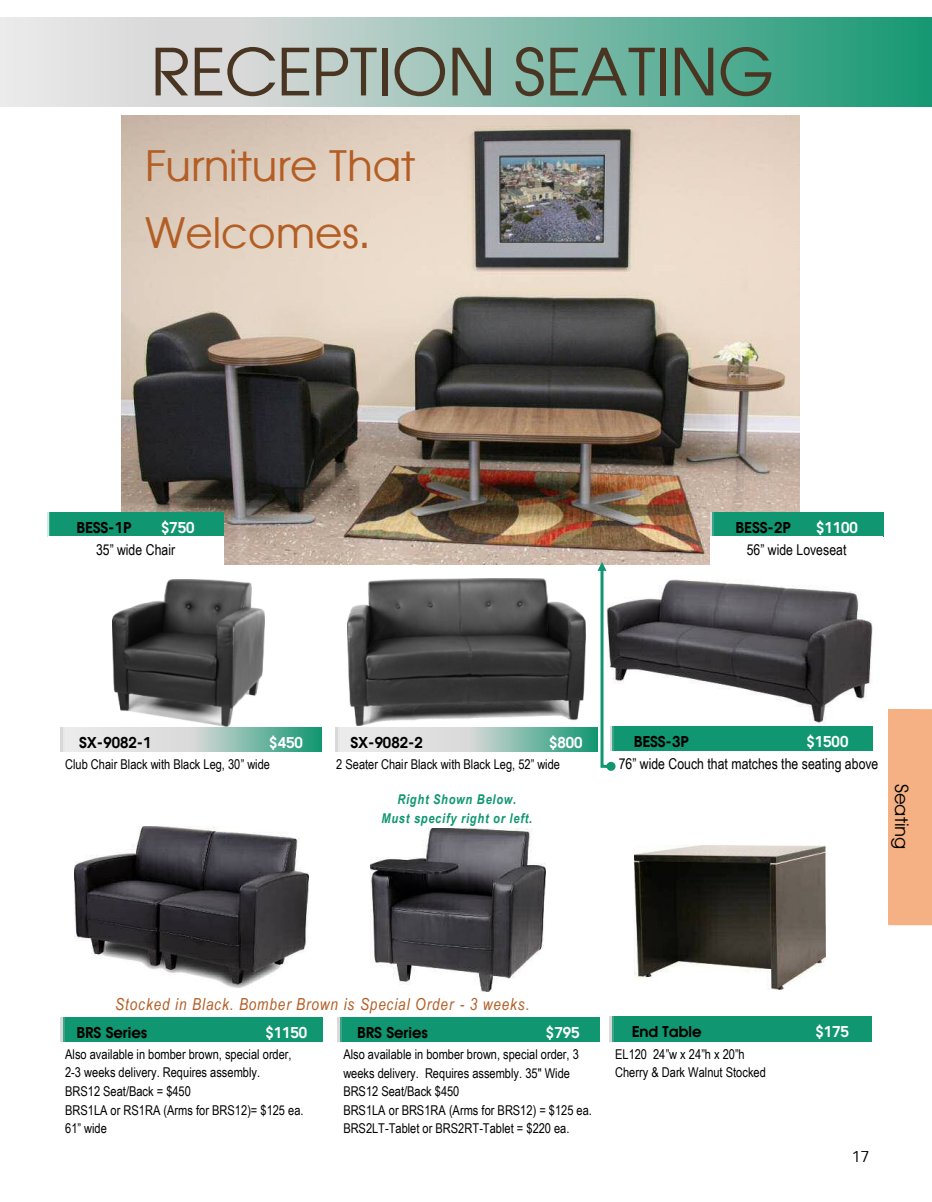
<style>
.page{position:relative;width:932px;height:1202px;background:#fff}
.page>*{position:absolute;margin:0;border:0;box-sizing:border-box;transform-origin:0 0}
.t1{font:64.5px "Atlanta";color:#493521}
.t2{font:42px/67.3px "Atlanta";color:#b35e25}
.t3{font:18px "Atlanta";color:#000}
.t4{font:italic 16.5px "Arial Narrow";letter-spacing:.055em;color:#b35e25}
.t5{font:600 15px "Atlanta";color:#000}
.t6{font:15px "Arial Narrow";color:#000}
.t7{font:600 15px "Atlanta";letter-spacing:.005em;color:#fff}
.t8{font:15px "Atlanta";color:#000}
.t9{font:13.5px/18.6px "Arial Narrow";color:#000}
.t10{font:italic 700 13.5px/18.6px "Arial Narrow";letter-spacing:.06em;color:#109670;text-align:center}
</style>
<div class="page">
<img style="left:122px;top:115px;width:677px;height:449px">
<svg style="left:0;top:17px;width:932px;height:89px;background:#92c2b4"></svg>
<div style="left:609px;top:1016px;width:262px;height:25px;background:#109670"></div>
<div style="left:47px;top:512px;width:177px;height:24px;background:#109670"></div>
<div style="left:710px;top:512px;width:173px;height:24px;background:#109670"></div>
<div style="left:610px;top:726px;width:262px;height:24px;background:#109670"></div>
<div style="left:61px;top:1017px;width:262px;height:24px;background:#109670"></div>
<div style="left:337px;top:1017px;width:262px;height:24px;background:#109670"></div>
<svg style="left:61px;top:727px;width:260px;height:24px;background:#accdc4"></svg>
<svg style="left:335px;top:727px;width:262px;height:24px;background:#accdc4"></svg>
<div style="left:48px;top:536px;width:175px;height:29px;background:#fff"></div>
<div style="left:710px;top:536px;width:173px;height:28px;background:#fff"></div>
<img style="left:348px;top:578px;width:237px;height:147px">
<img style="left:615px;top:579px;width:258px;height:145px">
<img style="left:370px;top:828px;width:175px;height:163px">
<img style="left:634px;top:845px;width:192px;height:144px">
<img style="left:75px;top:826px;width:234px;height:161px">
<img style="left:113px;top:580px;width:151px;height:147px">
<svg style="left:597px;top:562px;width:18px;height:209px"></svg>
<div style="left:888px;top:709px;width:44px;height:216px;background:#f5b183"></div>
<h1 class="t1" style="left:151px;top:26px;width:624px">RECEPTION SEATING</h1>
<h2 class="t2" style="left:145px;top:130px;width:272px">Furniture That<br>Welcomes.</h2>
<p class="t5" style="left:76px;top:516px;width:57px">BESS-1P</p>
<p class="t7" style="left:161px;top:516px;width:35px">$750</p>
<p class="t5" style="left:735px;top:516px;width:57px">BESS-2P</p>
<p class="t7" style="left:816px;top:516px;width:43px">$1100</p>
<p class="t6" style="left:96px;top:541px;width:81px">35” wide Chair</p>
<p class="t6" style="left:746px;top:541px;width:101px">56” wide Loveseat</p>
<p class="t5" style="left:79px;top:731px;width:74px">SX-9082-1</p>
<p class="t7" style="left:269px;top:731px;width:35px">$450</p>
<p class="t5" style="left:350px;top:731px;width:74px">SX-9082-2</p>
<p class="t7" style="left:549px;top:731px;width:35px">$800</p>
<p class="t9" style="left:65px;top:754px;width:206px">Club Chair Black with Black Leg, 30” wide</p>
<p class="t9" style="left:336px;top:754px;width:225px">2 Seater Chair Black with Black Leg, 52” wide</p>
<p class="t10" style="left:381px;top:789px;width:152px">Right Shown Below.<br>Must specify right or left.</p>
<p class="t5" style="left:633px;top:730px;width:57px">BESS-3P</p>
<p class="t7" style="left:806px;top:730px;width:43px">$1500</p>
<p class="t6" style="left:618px;top:754px;width:261px">76” wide Couch that matches the seating above</p>
<h3 class="t3" style="left:914px;top:783px;width:67px;rotate:90deg">Seating</h3>
<p class="t4" style="left:115px;top:994px;width:415px">Stocked in Black. Bomber Brown is Special Order - 3 weeks.</p>
<p class="t5" style="left:76px;top:1021px;width:73px">BRS Series</p>
<p class="t7" style="left:265px;top:1021px;width:43px">$1150</p>
<p class="t5" style="left:357px;top:1021px;width:73px">BRS Series</p>
<p class="t7" style="left:546px;top:1021px;width:35px">$795</p>
<p class="t9" style="left:343px;top:1044px;width:250px">Also available in bomber brown, special order, 3 weeks delivery. Requires assembly. 35" Wide BRS12 Seat/Back $450<br>BRS1LA or BRS1RA (Arms for BRS12) = $125 ea.<br>BRS2LT-Tablet or BRS2RT-Tablet = $220 ea.</p>
<p class="t9" style="left:65px;top:1044px;width:240px">Also available in bomber brown, special order,<br>2-3 weeks delivery. Requires assembly.<br>BRS12 Seat/Back = $450<br>BRS1LA or RS1RA (Arms for BRS12)= $125 ea.<br>61” wide</p>
<p class="t5" style="left:631px;top:1021px;width:71px">End Table</p>
<p class="t7" style="left:815px;top:1021px;width:35px">$175</p>
<p class="t9" style="left:615px;top:1044px;width:152px">EL120 24”w x 24”h x 20”h<br>Cherry &amp; Dark Walnut Stocked</p>
<p class="t8" style="left:852px;top:1145px;width:18px">17</p>
</div>
